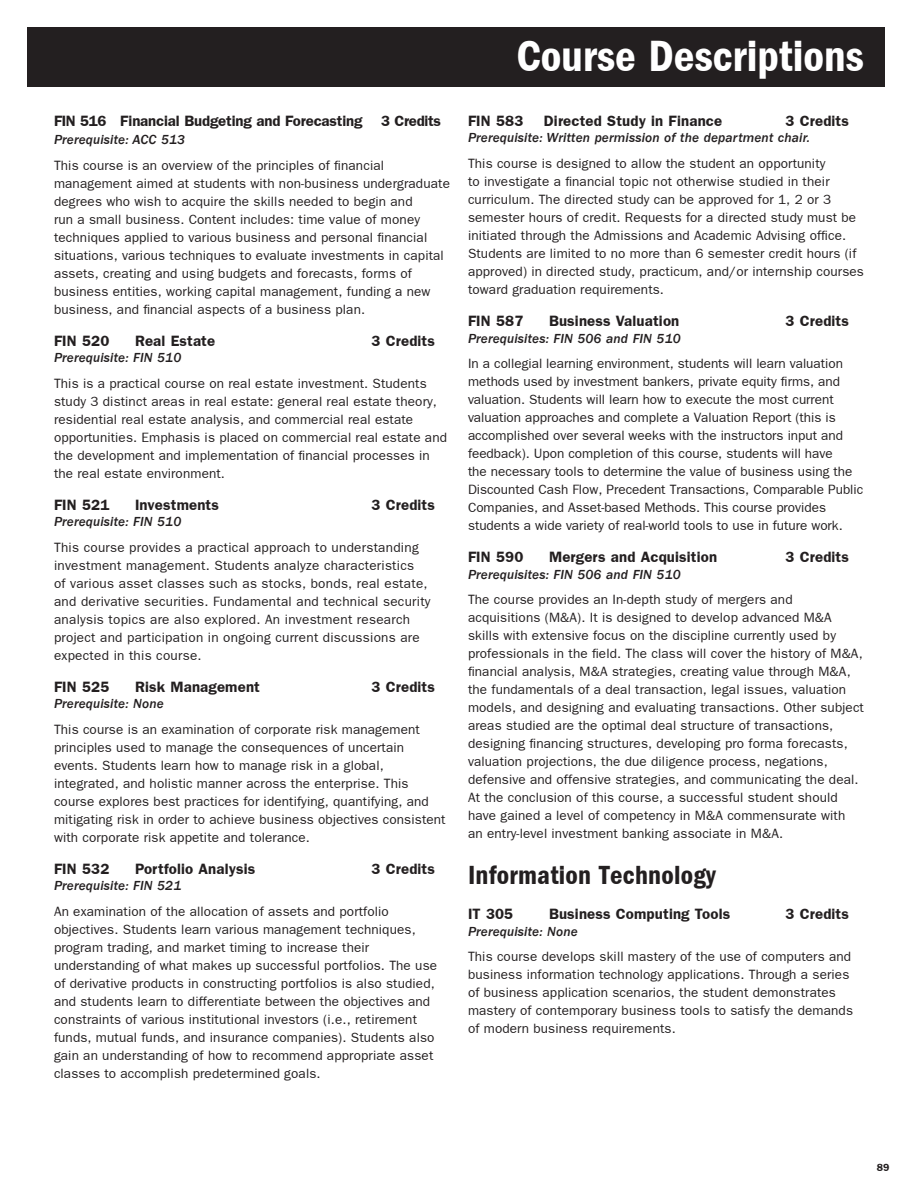
<style>
.page{position:relative;width:918px;height:1188px;background:#fff}
.page>*{position:absolute;margin:0;border:0;box-sizing:border-box;transform-origin:0 0}
.SECTION_BIG_TITLE_LE{font:600 condensed 45px "Franklin Gothic";color:#fff}
.HEADER1{font:600 condensed 27px "Franklin Gothic";letter-spacing:.01em;color:#231f20}
.COURSE_TITLE{font:600 15px "Franklin Gothic";letter-spacing:.01em;color:#231f20}
.COURSE_TITLE-2{font:600 15px "Franklin Gothic";letter-spacing:-.01em;color:#231f20}
.BODY{font:13.5px/18px "Franklin Gothic";letter-spacing:.01em;color:#231f20}
.PREREQUISITES{font:italic 500 13.5px "Franklin Gothic";letter-spacing:.01em;color:#231f20}
.t1{font:600 10.5px "Franklin Gothic";color:#231f20}
</style>
<div class="page">
<div style="left:27px;top:27px;width:857px;height:59px;background:#231f20"></div>
<p class="COURSE_TITLE-2" style="left:54px;top:112px;width:389px">FIN 516 Financial Budgeting and Forecasting 3 Credits</p>
<p class="PREREQUISITES" style="left:54px;top:132px;width:133px">Prerequisite: ACC 513</p>
<p class="BODY" style="left:54px;top:156px;width:397px">This course is an overview of the principles of financial management aimed at students with non-business undergraduate degrees who wish to acquire the skills needed to begin and<br>run a small business. Content includes: time value of money techniques applied to various business and personal financial situations, various techniques to evaluate investments in capital assets, creating and using budgets and forecasts, forms of business entities, working capital management, funding a new business, and financial aspects of a business plan.</p>
<p class="COURSE_TITLE" style="left:54px;top:332px;width:57px">FIN 520</p>
<p class="COURSE_TITLE" style="left:135px;top:332px;width:82px">Real Estate</p>
<p class="COURSE_TITLE" style="left:372px;top:332px;width:65px">3 Credits</p>
<p class="PREREQUISITES" style="left:54px;top:350px;width:129px">Prerequisite: FIN 510</p>
<p class="BODY" style="left:54px;top:374px;width:395px">This is a practical course on real estate investment. Students study 3 distinct areas in real estate: general real estate theory, residential real estate analysis, and commercial real estate opportunities. Emphasis is placed on commercial real estate and the development and implementation of financial processes in the real estate environment.</p>
<p class="COURSE_TITLE" style="left:54px;top:496px;width:57px">FIN 521</p>
<p class="COURSE_TITLE" style="left:135px;top:496px;width:85px">Investments</p>
<p class="COURSE_TITLE" style="left:372px;top:496px;width:65px">3 Credits</p>
<p class="PREREQUISITES" style="left:54px;top:514px;width:129px">Prerequisite: FIN 510</p>
<p class="BODY" style="left:54px;top:538px;width:378px">This course provides a practical approach to understanding investment management. Students analyze characteristics<br>of various asset classes such as stocks, bonds, real estate, and derivative securities. Fundamental and technical security analysis topics are also explored. An investment research project and participation in ongoing current discussions are expected in this course.</p>
<p class="COURSE_TITLE" style="left:54px;top:678px;width:57px">FIN 525</p>
<p class="COURSE_TITLE" style="left:135px;top:678px;width:126px">Risk Management</p>
<p class="COURSE_TITLE" style="left:372px;top:678px;width:65px">3 Credits</p>
<p class="PREREQUISITES" style="left:54px;top:696px;width:111px">Prerequisite: None</p>
<p class="BODY" style="left:54px;top:720px;width:393px">This course is an examination of corporate risk management principles used to manage the consequences of uncertain events. Students learn how to manage risk in a global, integrated, and holistic manner across the enterprise. This course explores best practices for identifying, quantifying, and mitigating risk in order to achieve business objectives consistent with corporate risk appetite and tolerance.</p>
<p class="COURSE_TITLE" style="left:54px;top:860px;width:57px">FIN 532</p>
<p class="COURSE_TITLE" style="left:135px;top:860px;width:122px">Portfolio Analysis</p>
<p class="COURSE_TITLE" style="left:372px;top:860px;width:65px">3 Credits</p>
<p class="PREREQUISITES" style="left:54px;top:878px;width:129px">Prerequisite: FIN 521</p>
<p class="BODY" style="left:54px;top:902px;width:385px">An examination of the allocation of assets and portfolio objectives. Students learn various management techniques, program trading, and market timing to increase their understanding of what makes up successful portfolios. The use of derivative products in constructing portfolios is also studied, and students learn to differentiate between the objectives and constraints of various institutional investors (i.e., retirement funds, mutual funds, and insurance companies). Students also gain an understanding of how to recommend appropriate asset classes to accomplish predetermined goals.</p>
<p class="SECTION_BIG_TITLE_LE" style="left:516px;top:30px;width:349px">Course Descriptions</p>
<p class="COURSE_TITLE" style="left:468px;top:112px;width:57px">FIN 583</p>
<p class="COURSE_TITLE" style="left:544px;top:112px;width:180px">Directed Study in Finance</p>
<p class="COURSE_TITLE" style="left:786px;top:112px;width:65px">3 Credits</p>
<p class="PREREQUISITES" style="left:468px;top:130px;width:344px">Prerequisite: Written permission of the department chair.</p>
<p class="BODY" style="left:468px;top:155px;width:397px">This course is designed to allow the student an opportunity<br>to investigate a financial topic not otherwise studied in their curriculum. The directed study can be approved for 1, 2 or 3 semester hours of credit. Requests for a directed study must be initiated through the Admissions and Academic Advising office.<br>Students are limited to no more than 6 semester credit hours (if approved) in directed study, practicum, and/or internship courses toward graduation requirements.</p>
<p class="COURSE_TITLE" style="left:468px;top:312px;width:57px">FIN 587</p>
<p class="COURSE_TITLE" style="left:549px;top:312px;width:132px">Business Valuation</p>
<p class="COURSE_TITLE" style="left:786px;top:312px;width:65px">3 Credits</p>
<p class="PREREQUISITES" style="left:468px;top:331px;width:214px">Prerequisites: FIN 506 and FIN 510</p>
<p class="BODY" style="left:468px;top:355px;width:397px">In a collegial learning environment, students will learn valuation methods used by investment bankers, private equity firms, and valuation. Students will learn how to execute the most current valuation approaches and complete a Valuation Report (this is accomplished over several weeks with the instructors input and feedback). Upon completion of this course, students will have<br>the necessary tools to determine the value of business using the Discounted Cash Flow, Precedent Transactions, Comparable Public Companies, and Asset-based Methods. This course provides students a wide variety of real-world tools to use in future work.</p>
<p class="COURSE_TITLE" style="left:468px;top:548px;width:57px">FIN 590</p>
<p class="COURSE_TITLE" style="left:549px;top:548px;width:170px">Mergers and Acquisition</p>
<p class="COURSE_TITLE" style="left:786px;top:548px;width:65px">3 Credits</p>
<p class="PREREQUISITES" style="left:468px;top:567px;width:214px">Prerequisites: FIN 506 and FIN 510</p>
<p class="BODY" style="left:468px;top:591px;width:397px">The course provides an In-depth study of mergers and acquisitions (M&amp;A). It is designed to develop advanced M&amp;A skills with extensive focus on the discipline currently used by professionals in the field. The class will cover the history of M&amp;A, financial analysis, M&amp;A strategies, creating value through M&amp;A, the fundamentals of a deal transaction, legal issues, valuation models, and designing and evaluating transactions. Other subject areas studied are the optimal deal structure of transactions, designing financing structures, developing pro forma forecasts, valuation projections, the due diligence process, negations, defensive and offensive strategies, and communicating the deal.<br>At the conclusion of this course, a successful student should have gained a level of competency in M&amp;A commensurate with<br>an entry-level investment banking associate in M&amp;A.</p>
<p class="HEADER1" style="left:468px;top:859px;width:249px">Information Technology</p>
<p class="COURSE_TITLE" style="left:468px;top:905px;width:47px">IT 305</p>
<p class="COURSE_TITLE" style="left:549px;top:905px;width:183px">Business Computing Tools</p>
<p class="COURSE_TITLE" style="left:786px;top:905px;width:65px">3 Credits</p>
<p class="PREREQUISITES" style="left:468px;top:924px;width:111px">Prerequisite: None</p>
<p class="BODY" style="left:468px;top:948px;width:387px">This course develops skill mastery of the use of computers and business information technology applications. Through a series of business application scenarios, the student demonstrates mastery of contemporary business tools to satisfy the demands of modern business requirements.</p>
<p class="t1" style="left:877px;top:1161px;width:14px">89</p>
</div>
